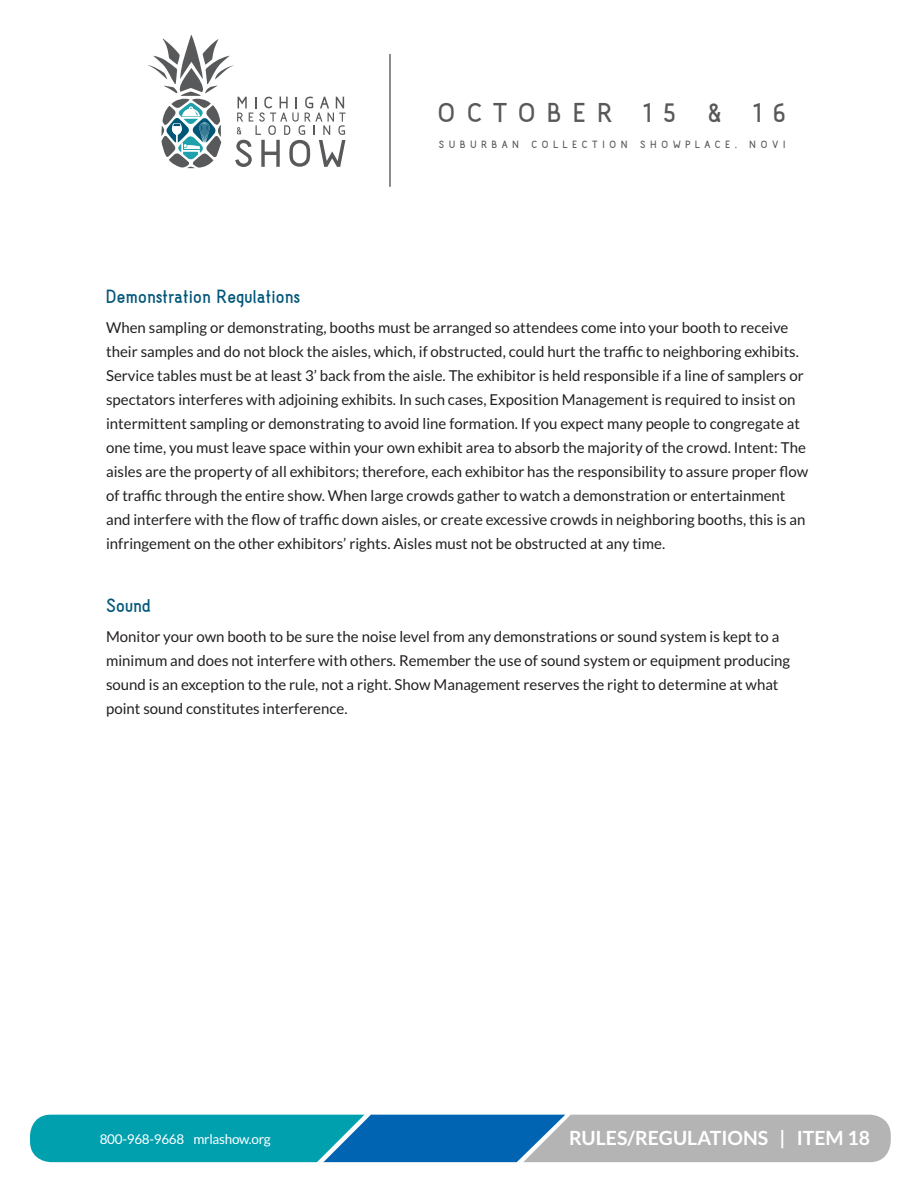
<style>
.page{position:relative;width:918px;height:1188px;background:#fff}
.page>*{position:absolute;margin:0;border:0;box-sizing:border-box;transform-origin:0 0}
.t1{font:700 34.2px "Acid";letter-spacing:.34em;color:#57585a}
.t2{font:700 24px "Acid";letter-spacing:-.01em;color:#005677}
.t3{font:700 19.5px "Lato";color:#fff}
.t4{font:15px/24px "Lato";color:#231f20}
.t5{font:13.5px "Lato";letter-spacing:-.02em;color:#fff}
.t6{font:700 13.2px "Acid";letter-spacing:.36em;color:#57585a}
</style>
<div class="page">
<svg style="left:148px;top:35px;width:198px;height:133px"></svg>
<hr style="left:389px;top:54px;width:2px;height:133px;background:#57585a">
<svg style="left:30px;top:1115px;width:861px;height:47px;background:#4b9bb3"></svg>
<p class="t1" style="left:438px;top:101px;width:350px">OCTOBER 15 &amp; 16</p>
<p class="t6" style="left:439px;top:140px;width:348px">SUBURBAN COLLECTION SHOWPLACE, NOVI</p>
<p class="t2" style="left:106px;top:287px;width:196px">Demonstration Regulations</p>
<p class="t4" style="left:106px;top:316px;width:704px">When sampling or demonstrating, booths must be arranged so attendees come into your booth to receive their samples and do not block the aisles, which, if obstructed, could hurt the traffic to neighboring exhibits.<br>Service tables must be at least 3’ back from the aisle. The exhibitor is held responsible if a line of samplers or spectators interferes with adjoining exhibits. In such cases, Exposition Management is required to insist on intermittent sampling or demonstrating to avoid line formation. If you expect many people to congregate at one time, you must leave space within your own exhibit area to absorb the majority of the crowd. Intent: The aisles are the property of all exhibitors; therefore, each exhibitor has the responsibility to assure proper flow of traffic through the entire show. When large crowds gather to watch a demonstration or entertainment and interfere with the flow of traffic down aisles, or create excessive crowds in neighboring booths, this is an infringement on the other exhibitors’ rights. Aisles must not be obstructed at any time.</p>
<p class="t2" style="left:106px;top:596px;width:47px">Sound</p>
<p class="t4" style="left:106px;top:625px;width:686px">Monitor your own booth to be sure the noise level from any demonstrations or sound system is kept to a minimum and does not interfere with others. Remember the use of sound system or equipment producing sound is an exception to the rule, not a right. Show Management reserves the right to determine at what point sound constitutes interference.</p>
<p class="t5" style="left:100px;top:1131px;width:173px">800-968-9668 mrlashow.org</p>
<p class="t3" style="left:569px;top:1127px;width:302px">RULES/REGULATIONS | ITEM 18</p>
</div>
